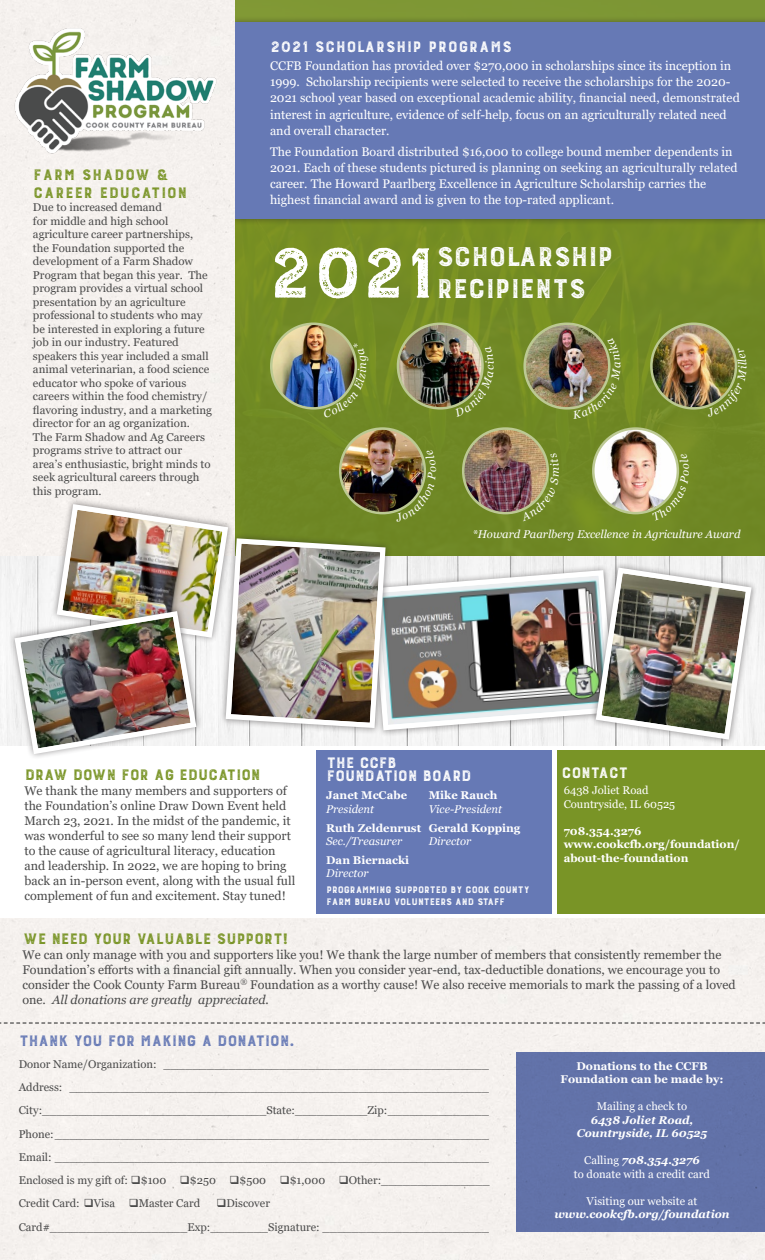
<style>
.page{position:relative;width:765px;height:1260px;background:#fff}
.page>*{position:absolute;margin:0;border:0;box-sizing:border-box;transform-origin:0 0}
.t1{font:300 93.75px "Burford Rustic";color:#fff}
.t2{font:300 35.75px/31.4px "Burford Rustic";letter-spacing:-.04em;color:#fff}
.t3{font:300 20px "Burford Rustic";letter-spacing:-.04em;color:#799426}
.t4{font:300 20px "Burford Rustic";letter-spacing:-.04em;color:#fff}
.t5{font:300 20px "Burford Rustic";letter-spacing:-.04em;color:#6679b5}
.t6{font:300 20px/17.5px "Burford Rustic";color:#799426}
.t7{font:300 20px "Burford Rustic";color:#fff}
.t8{font:12.5px/15px "Georgia";color:#4a4a4a}
.t9{font:12.5px/16.2px "Georgia";color:#fff}
.t10{font:300 12.5px/12px "Burford Rustic";letter-spacing:-.04em;color:#fff}
.t11{font:11.25px/13.5px "Georgia";color:#4a4a4a}
.t12{font:700 11.25px/13.5px "Georgia";color:#fff}
.t13{font:italic 11.25px "Georgia";color:#fff}
.t14{font:11.25px "Georgia";color:#fff}
.t15{font:italic 700 11.25px/13.5px "Georgia";color:#fff;text-align:center}
.s1{font-style:italic}
.s2{font-weight:400;font-style:normal}
</style>
<div class="page">
<div style="left:0;top:919px;width:765px;height:341px;background:#f5f1ee"></div>
<div style="left:0;top:0;width:765px;height:745px;background:#f5f1ee"></div>
<div style="left:516px;top:1052px;width:249px;height:179px;background:#6272a8"></div>
<svg style="left:0;top:1022px;width:765px;height:2px;background:#b4b2b0"></svg>
<svg style="left:235px;top:0;width:530px;height:555px;background:#748d26"></svg>
<div style="left:228px;top:16px;width:537px;height:210px;background:#231f20;opacity:.5"></div>
<div style="left:235px;top:22px;width:530px;height:197px;background:#6679b5"></div>
<img style="left:271px;top:324px;width:85px;height:84px;border-radius:42px">
<div style="left:270px;top:323px;width:87px;height:87px;border:2px solid #bcc993;border-radius:50%"></div>
<img style="left:398px;top:324px;width:85px;height:84px;border-radius:42px">
<div style="left:397px;top:323px;width:87px;height:87px;border:2px solid #bcc993;border-radius:50%"></div>
<img style="left:525px;top:324px;width:84px;height:84px;border-radius:42px">
<div style="left:523px;top:323px;width:88px;height:87px;border:2px solid #bcc993;border-radius:50%"></div>
<img style="left:651px;top:324px;width:85px;height:84px;border-radius:42px">
<div style="left:650px;top:323px;width:87px;height:87px;border:2px solid #bcc993;border-radius:50%"></div>
<img style="left:340px;top:429px;width:85px;height:84px;border-radius:42px">
<img style="left:593px;top:429px;width:85px;height:84px;border-radius:42px">
<img style="left:463px;top:429px;width:85px;height:84px;border-radius:42px">
<div style="left:316px;top:750px;width:236px;height:163px;background:#6679b5"></div>
<div style="left:557px;top:750px;width:208px;height:163px;background:#799426"></div>
<div style="left:589px;top:561px;width:169px;height:185px;background:#f4f4f4"></div>
<img style="left:15px;top:22px;width:201px;height:136px">
<div style="left:8px;top:605px;width:194px;height:155px;background:#231f20;opacity:.5"></div>
<img style="left:323px;top:343px;width:46px;height:75px">
<img style="left:454px;top:347px;width:40px;height:70px">
<img style="left:572px;top:337px;width:49px;height:82px">
<img style="left:706px;top:347px;width:41px;height:70px">
<img style="left:12px;top:450px;width:742px;height:306px">
<p class="t6" style="left:33px;top:167px;width:156px">Farm Shadow &amp;<br>Career Education</p>
<p class="t11" style="left:33px;top:201px;width:181px">Due to increased demand<br>for middle and high school agriculture career partnerships, the Foundation supported the development of a Farm Shadow<br>Program that began this year. The program provides a virtual school presentation by an agriculture professional to students who may be interested in exploring a future job in our industry. Featured speakers this year included a small animal veterinarian, a food science educator who spoke of various careers within the food chemistry/ flavoring industry, and a marketing director for an ag organization.<br>The Farm Shadow and Ag Careers programs strive to attract our area’s enthusiastic, bright minds to seek agricultural careers through this program.</p>
<p class="t7" style="left:270px;top:36px;width:244px">2021 Scholarship programs</p>
<p class="t9" style="left:270px;top:58px;width:471px">CCFB Foundation has provided over $270,000 in scholarships since its inception in 1999. Scholarship recipients were selected to receive the scholarships for the 2020- 2021 school year based on exceptional academic ability, financial need, demonstrated interest in agriculture, evidence of self-help, focus on an agriculturally related need and overall character.</p>
<p class="t9" style="left:270px;top:143px;width:469px">The Foundation Board distributed $16,000 to college bound member dependents in 2021. Each of these students pictured is planning on seeking an agriculturally related career. The Howard Paarlberg Excellence in Agriculture Scholarship carries the highest financial award and is given to the top-rated applicant.</p>
<p class="t1" style="left:266px;top:224px;width:171px">2021</p>
<p class="t2" style="left:436px;top:242px;width:174px">Scholarship<br>RECIPIENTS</p>
<p class="t13" style="left:472px;top:527px;width:269px">*Howard Paarlberg Excellence in Agriculture Award</p>
<p class="t3" style="left:24px;top:764px;width:238px">Draw Down for Ag Education</p>
<p class="t8" style="left:24px;top:783px;width:272px">We thank the many members and supporters of the Foundation’s online Draw Down Event held March 23, 2021. In the midst of the pandemic, it was wonderful to see so many lend their support to the cause of agricultural literacy, education and leadership. In 2022, we are hoping to bring back an in-person event, along with the usual full complement of fun and excitement. Stay tuned!</p>
<p class="t4" style="left:326px;top:752px;width:69px">The CCfb</p>
<p class="t4" style="left:326px;top:765px;width:147px">foundation board</p>
<p class="t12" style="left:326px;top:789px;width:82px">Janet McCabe</p>
<p class="t12" style="left:429px;top:789px;width:70px">Mike Rauch</p>
<p class="t13" style="left:326px;top:802px;width:49px">President</p>
<p class="t13" style="left:429px;top:802px;width:75px">Vice-President</p>
<p class="t12" style="left:326px;top:821px;width:196px">Ruth Zeldenrust Gerald Kopping</p>
<p class="t13" style="left:326px;top:834px;width:77px">Sec./Treasurer</p>
<p class="t13" style="left:429px;top:834px;width:44px">Director</p>
<p class="t12" style="left:326px;top:853px;width:85px">Dan Biernacki</p>
<p class="t13" style="left:326px;top:866px;width:44px">Director</p>
<p class="t10" style="left:326px;top:884px;width:205px">Programming supported by cook county farm bureau volunteers and staff</p>
<p class="t4" style="left:561px;top:762px;width:69px">Contact</p>
<p class="t14" style="left:564px;top:784px;width:86px">6438 Joliet Road</p>
<p class="t14" style="left:564px;top:797px;width:113px">Countryside, IL 60525</p>
<p class="t12" style="left:564px;top:824px;width:79px">708.354.3276</p>
<p class="t12" style="left:564px;top:838px;width:178px">www.cookcfb.org/foundation/ about-the-foundation</p>
<p class="t3" style="left:22px;top:928px;width:269px">We Need Your Valuable Support!</p>
<p class="t8" style="left:22px;top:947px;width:715px">We can only manage with you and supporters like you! We thank the large number of members that consistently remember the Foundation’s efforts with a financial gift annually. When you consider year-end, tax-deductible donations, we encourage you to consider the Cook County Farm Bureau<sup>®</sup> Foundation as a worthy cause! We also receive memorials to mark the passing of a loved one. <span class="s1">All donations are greatly appreciated.</span></p>
<p class="t5" style="left:19px;top:1030px;width:278px">Thank you for making a donation.</p>
<p class="t11" style="left:19px;top:1057px;width:472px">Donor Name/Organization: _____________________________________________</p>
<p class="t11" style="left:19px;top:1081px;width:472px">Address: __________________________________________________________</p>
<p class="t11" style="left:19px;top:1104px;width:472px">City:_______________________________State:__________Zip:______________</p>
<p class="t11" style="left:19px;top:1127px;width:472px">Phone:____________________________________________________________</p>
<p class="t11" style="left:19px;top:1150px;width:472px">Email: ____________________________________________________________</p>
<p class="t11" style="left:19px;top:1174px;width:472px">Enclosed is my gift of: ❑$100 ❑$250 ❑$500 ❑$1,000 ❑Other:_______________</p>
<p class="t11" style="left:19px;top:1197px;width:183px">Credit Card: ❑Visa ❑Master Card</p>
<p class="t11" style="left:217px;top:1197px;width:55px">❑Discover</p>
<p class="t11" style="left:19px;top:1220px;width:472px">Card#___________________Exp:________Signature: _______________________</p>
<p class="t12" style="left:576px;top:1059px;width:133px">Donations to the CCFB</p>
<p class="t12" style="left:561px;top:1073px;width:164px">Foundation can be made by:</p>
<p class="t14" style="left:597px;top:1099px;width:92px">Mailing a check to</p>
<p class="t15" style="left:577px;top:1113px;width:132px">6438 Joliet Road,<br>Countryside, IL 60525</p>
<p class="t15" style="left:584px;top:1153px;width:117px"><span class="s2">Calling</span> 708.354.3276</p>
<p class="t14" style="left:574px;top:1167px;width:137px">to donate with a credit card</p>
<p class="t14" style="left:587px;top:1194px;width:112px">Visiting our website at</p>
<p class="t15" style="left:554px;top:1207px;width:177px">www.cookcfb.org/foundation</p>
</div>
